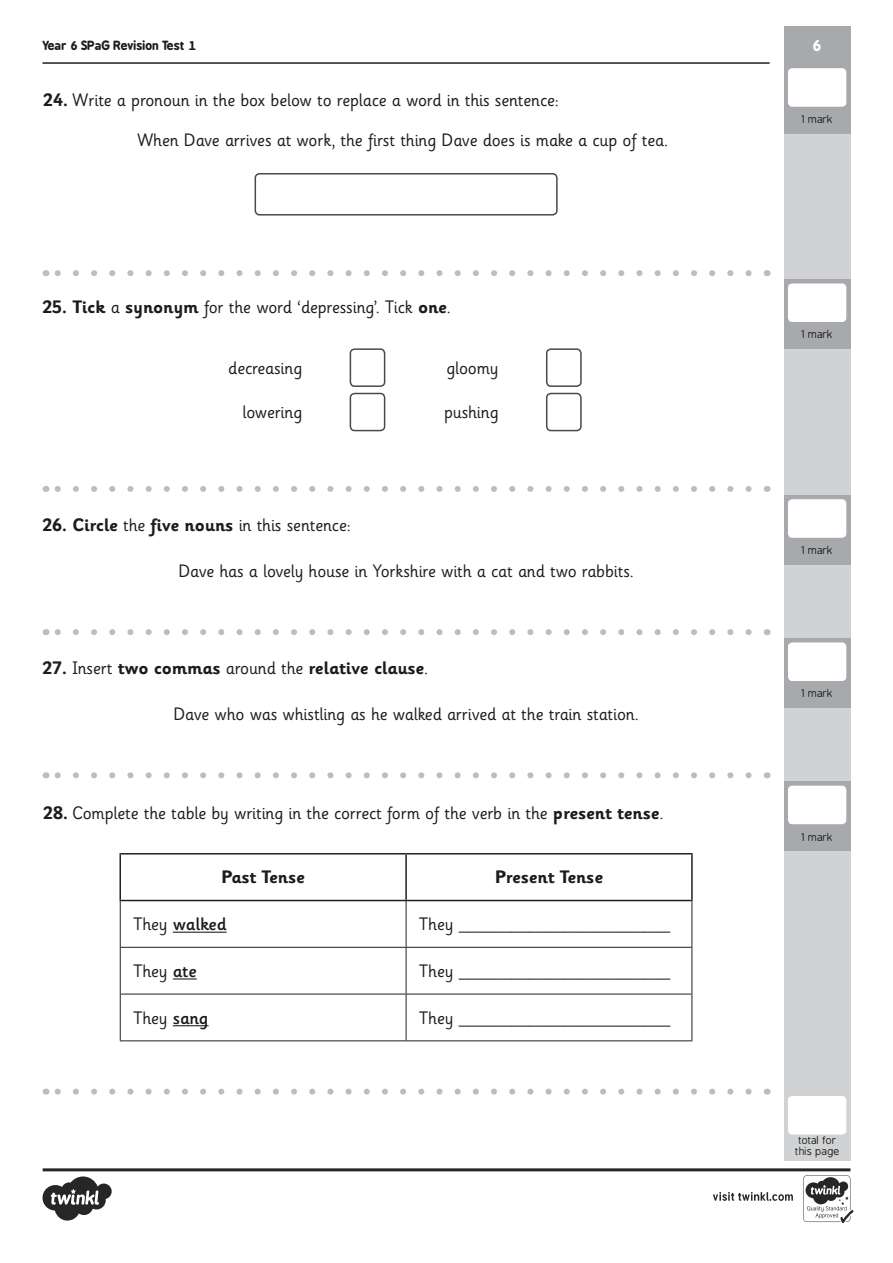
<style>
.page{position:relative;width:893px;height:1263px;background:#fff}
.page>*{position:absolute;margin:0;border:0;box-sizing:border-box;transform-origin:0 0}
._1_2_3_4_5{font:18px "Sassoon Infant Rg";letter-spacing:-.01em;color:#1c1c1c}
.Questions{font:18px "Sassoon Infant Rg";letter-spacing:-.01em;color:#1c1c1c}
._1_2_3_4_5-2{font:700 18px "Sassoon Infant Rg";letter-spacing:-.01em;color:#1c1c1c}
.t1{font:500 18px "Sassoon Infant Md";letter-spacing:-.01em;color:#1c1c1c}
.t2{font:700 15px "B Preplay";color:#fff}
.t3{font:700 12px "B Preplay";color:#1c1c1c}
.Marks{font:10.5px/10.5px "B Preplay";color:#1c1c1c;text-align:center}
.s1{font-weight:700}
.s2{font-weight:400}
.s3{font-family:"Sassoon Infant Rg";font-weight:400}
.s4{font-family:"Sassoon Infant Md";font-weight:500}
</style>
<div class="page">
<div style="left:784px;top:41px;width:66px;height:1120px;background:#d1d2d4"></div>
<div style="left:784px;top:26px;width:66px;height:107px;background:#a8a9ad"></div>
<hr style="left:43px;top:62px;width:727px;height:2px;background:#231f20">
<div style="left:788px;top:1096px;width:58px;height:38px;background:#fff;border-radius:4px"></div>
<svg style="left:55px;top:1088px;width:694px;height:6px"></svg>
<div style="left:788px;top:68px;width:58px;height:39px;background:#fff;border-radius:4px"></div>
<svg style="left:43px;top:1168px;width:810px;height:55px"></svg>
<div style="left:784px;top:495px;width:66px;height:69px;background:#a8a9ad"></div>
<div style="left:788px;top:499px;width:58px;height:39px;background:#fff;border-radius:4px"></div>
<svg style="left:55px;top:486px;width:694px;height:6px"></svg>
<div style="left:784px;top:638px;width:66px;height:69px;background:#a8a9ad"></div>
<div style="left:788px;top:642px;width:58px;height:39px;background:#fff;border-radius:4px"></div>
<svg style="left:55px;top:629px;width:694px;height:6px"></svg>
<div style="left:546px;top:393px;width:36px;height:38px;border:2px solid #494949;border-radius:4px"></div>
<div style="left:546px;top:348px;width:36px;height:39px;border:2px solid #494949;border-radius:4px"></div>
<div style="left:350px;top:393px;width:35px;height:38px;border:2px solid #494949;border-radius:4px"></div>
<div style="left:350px;top:348px;width:35px;height:39px;border:2px solid #494949;border-radius:4px"></div>
<div style="left:784px;top:279px;width:66px;height:69px;background:#a8a9ad"></div>
<div style="left:788px;top:283px;width:58px;height:39px;background:#fff;border-radius:4px"></div>
<svg style="left:55px;top:270px;width:694px;height:6px"></svg>
<div style="left:255px;top:173px;width:303px;height:43px;border:2px solid #494949;border-radius:4px"></div>
<div style="left:784px;top:781px;width:66px;height:69px;background:#a8a9ad"></div>
<div style="left:788px;top:786px;width:58px;height:38px;background:#fff;border-radius:4px"></div>
<svg style="left:55px;top:772px;width:694px;height:6px"></svg>
<hr style="left:119px;top:853px;width:287px;height:1px;background:#231f20">
<hr style="left:119px;top:854px;width:2px;height:46px;background:#231f20">
<hr style="left:406px;top:853px;width:287px;height:1px;background:#231f20">
<hr style="left:405px;top:854px;width:2px;height:46px;background:#231f20">
<hr style="left:691px;top:854px;width:2px;height:46px;background:#231f20">
<hr style="left:119px;top:900px;width:287px;height:1px;background:#231f20">
<hr style="left:406px;top:900px;width:287px;height:1px;background:#231f20">
<hr style="left:120px;top:901px;width:1px;height:46px;background:#231f20">
<hr style="left:406px;top:901px;width:1px;height:46px;background:#231f20">
<hr style="left:692px;top:901px;width:1px;height:46px;background:#231f20">
<hr style="left:120px;top:947px;width:286px;height:1px;background:#231f20">
<hr style="left:120px;top:948px;width:1px;height:46px;background:#231f20">
<hr style="left:406px;top:947px;width:286px;height:1px;background:#231f20">
<hr style="left:406px;top:948px;width:1px;height:46px;background:#231f20">
<hr style="left:692px;top:948px;width:1px;height:46px;background:#231f20">
<hr style="left:120px;top:994px;width:286px;height:1px;background:#231f20">
<hr style="left:120px;top:994px;width:1px;height:46px;background:#231f20">
<hr style="left:406px;top:994px;width:286px;height:1px;background:#231f20">
<hr style="left:406px;top:994px;width:1px;height:46px;background:#231f20">
<hr style="left:692px;top:994px;width:1px;height:46px;background:#231f20">
<hr style="left:120px;top:1040px;width:286px;height:1px;background:#231f20">
<hr style="left:406px;top:1040px;width:286px;height:1px;background:#231f20">
<hr style="left:173px;top:932px;width:54px;height:1px;background:#1c1c1c">
<svg style="left:173px;top:978px;width:24px;height:1px"></svg>
<hr style="left:173px;top:1025px;width:36px;height:1px;background:#1c1c1c">
<p class="t3" style="left:43px;top:38px;width:155px">Year 6 SPaG Revision Test 1</p>
<p class="t2" style="left:813px;top:36px;width:10px">6</p>
<p class="_1_2_3_4_5" style="left:43px;top:90px;width:517px"><span class="s1">24.</span> Write a pronoun in the box below to replace a word in this sentence:</p>
<p class="Questions" style="left:137px;top:130px;width:533px">When Dave arrives at work, the first thing Dave does is make a cup of tea.</p>
<p class="_1_2_3_4_5" style="left:43px;top:297px;width:410px"><span class="s1">25. Tick</span> a <span class="s1">synonym</span> for the word ‘depressing’. Tick <span class="s1">one</span>.</p>
<p class="Questions" style="left:228px;top:358px;width:76px">decreasing</p>
<p class="Questions" style="left:242px;top:402px;width:61px">lowering</p>
<p class="Questions" style="left:446px;top:358px;width:54px">gloomy</p>
<p class="Questions" style="left:444px;top:402px;width:56px">pushing</p>
<p class="_1_2_3_4_5-2" style="left:43px;top:514px;width:310px">26. Circle <span class="s2">the</span> five nouns <span class="s2">in this sentence:</span></p>
<p class="Questions" style="left:178px;top:561px;width:457px">Dave has a lovely house in Yorkshire with a cat and two rabbits.</p>
<p class="_1_2_3_4_5-2" style="left:43px;top:658px;width:387px">27. <span class="s2">Insert</span> two commas <span class="s2">around the</span> relative clause<span class="s2">.</span></p>
<p class="Questions" style="left:173px;top:704px;width:467px">Dave who was whistling as he walked arrived at the train station.</p>
<p class="_1_2_3_4_5" style="left:43px;top:803px;width:622px"><span class="s1">28.</span> Complete the table by writing in the correct form of the verb in the <span class="s1">present tense</span>.</p>
<p class="_1_2_3_4_5-2" style="left:221px;top:867px;width:85px">Past Tense</p>
<p class="_1_2_3_4_5-2" style="left:495px;top:867px;width:110px">Present Tense</p>
<p class="t1" style="left:133px;top:914px;width:95px"><span class="s3">They</span> walked</p>
<p class="_1_2_3_4_5" style="left:419px;top:914px;width:253px">They ________________________</p>
<p class="_1_2_3_4_5" style="left:133px;top:961px;width:65px">They <span class="s4">ate</span></p>
<p class="_1_2_3_4_5" style="left:419px;top:961px;width:253px">They ________________________</p>
<p class="_1_2_3_4_5" style="left:133px;top:1008px;width:77px">They <span class="s4">sang</span></p>
<p class="_1_2_3_4_5" style="left:419px;top:1008px;width:253px">They ________________________</p>
<p class="Marks" style="left:801px;top:114px;width:33px">1 mark</p>
<p class="Marks" style="left:801px;top:330px;width:33px">1 mark</p>
<p class="Marks" style="left:801px;top:546px;width:33px">1 mark</p>
<p class="Marks" style="left:801px;top:689px;width:33px">1 mark</p>
<p class="Marks" style="left:801px;top:832px;width:33px">1 mark</p>
<p class="Marks" style="left:795px;top:1136px;width:46px">total for this page</p>
</div>
